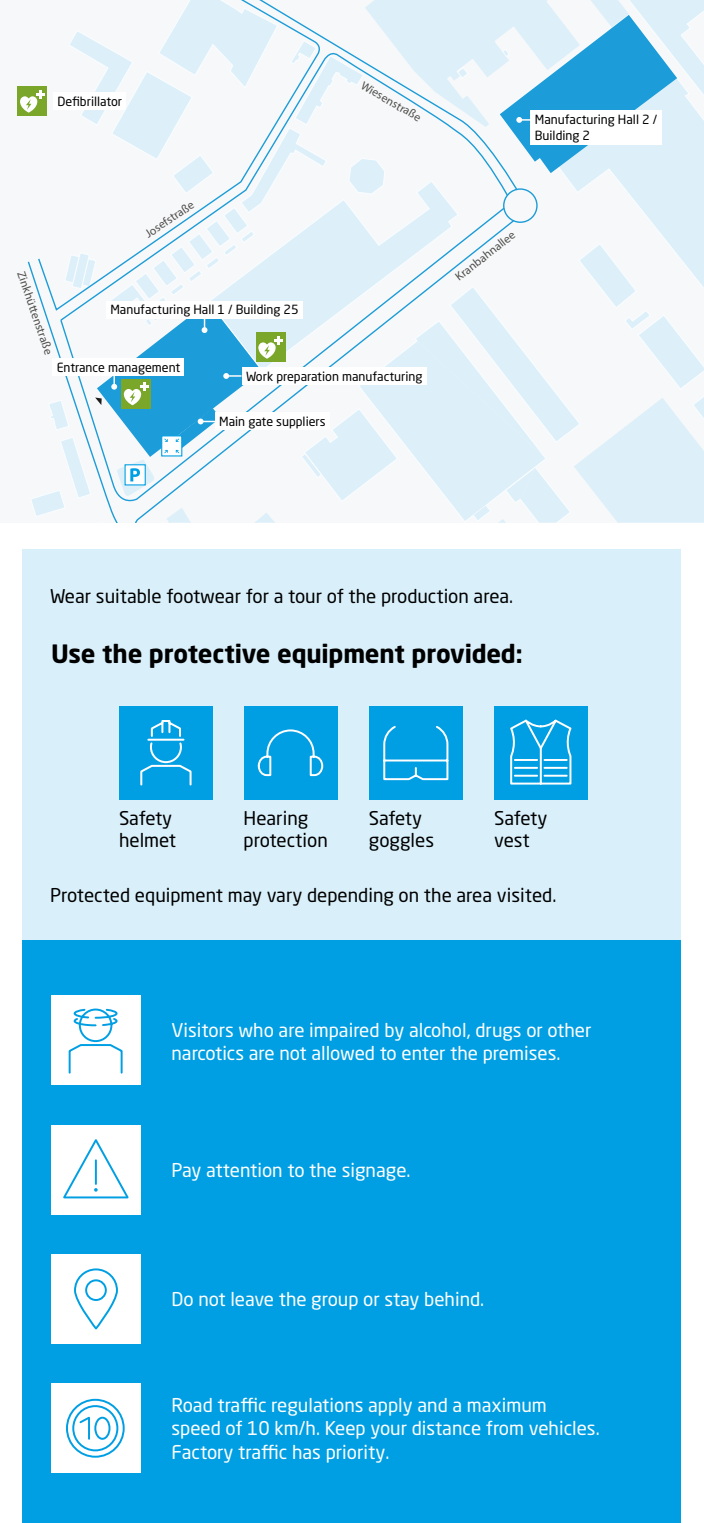
<style>
.page{position:relative;width:704px;height:1523px;background:#fff}
.page>*{position:absolute;margin:0;border:0;box-sizing:border-box;transform-origin:0 0}
.t1{font:700 25px "Neo Sans Pro";letter-spacing:-.01em;color:#000}
.t2{font:18.75px/23.1px "Neo Sans Pro";color:#fff}
.t3{font:18.75px/21.8px "Neo Sans Pro";color:#000}
.t4{font:12.5px/16.2px "Neo Sans Pro";color:#000}
.t5{font:11.88px "Myriad Pro";color:#4d4d4c}
</style>
<div class="page">
<div style="left:0;top:0;width:703px;height:523px;background:#f7f8f9"></div>
<div style="left:18px;top:87px;width:29px;height:29px;background:#7aa62a"></div>
<svg style="left:20px;top:0;width:683px;height:523px"></svg>
<div style="left:22px;top:549px;width:659px;height:491px;background:#d9f0fb"></div>
<div style="left:243px;top:706px;width:94px;height:93px;background:#009fe3"></div>
<svg style="left:257px;top:729px;width:67px;height:48px"></svg>
<div style="left:368px;top:706px;width:94px;height:93px;background:#009fe3"></div>
<svg style="left:383px;top:726px;width:66px;height:55px"></svg>
<div style="left:493px;top:706px;width:94px;height:93px;background:#009fe3"></div>
<svg style="left:510px;top:719px;width:62px;height:66px"></svg>
<div style="left:22px;top:940px;width:659px;height:582px;background:#009fe3"></div>
<div style="left:51px;top:995px;width:90px;height:90px;background:#fff"></div>
<svg style="left:68px;top:1008px;width:55px;height:66px"></svg>
<div style="left:51px;top:1125px;width:90px;height:89px;background:#fff"></div>
<svg style="left:63px;top:1139px;width:66px;height:60px"></svg>
<div style="left:51px;top:1254px;width:90px;height:89px;background:#fff"></div>
<svg style="left:74px;top:1268px;width:44px;height:62px"></svg>
<div style="left:51px;top:1383px;width:90px;height:89px;background:#fff"></div>
<svg style="left:66px;top:1398px;width:59px;height:60px"></svg>
<div style="left:119px;top:706px;width:94px;height:93px;background:#009fe3"></div>
<svg style="left:140px;top:720px;width:52px;height:66px"></svg>
<p class="t4" style="left:57px;top:93px;width:66px">Defibrillator</p>
<p class="t5" style="left:142px;top:229px;width:58px;rotate:-34deg">Josefstraße</p>
<p class="t5" style="left:28px;top:269px;width:88px;rotate:71deg">Zinkhüttenstraße</p>
<p class="t4" style="left:110px;top:301px;width:190px">Manufacturing Hall 1 / Building 25</p>
<p class="t5" style="left:365px;top:78px;width:69px;rotate:30deg">Wiesenstraße</p>
<p class="t4" style="left:57px;top:359px;width:125px">Entrance management</p>
<p class="t4" style="left:246px;top:368px;width:178px">Work preparation manufacturing</p>
<p class="t4" style="left:219px;top:413px;width:108px">Main gate suppliers</p>
<p class="t4" style="left:534px;top:111px;width:124px">Manufacturing Hall 2 /<br>Building 2</p>
<p class="t5" style="left:452px;top:272px;width:74px;rotate:-38deg">Kranbahnallee</p>
<p class="t3" style="left:50px;top:585px;width:464px">Wear suitable footwear for a tour of the production area.</p>
<h1 class="t1" style="left:51px;top:637px;width:472px">Use the protective equipment provided:</h1>
<p class="t3" style="left:119px;top:807px;width:59px">Safety helmet</p>
<p class="t3" style="left:243px;top:807px;width:86px">Hearing protection</p>
<p class="t3" style="left:368px;top:807px;width:67px">Safety goggles</p>
<p class="t3" style="left:493px;top:807px;width:55px">Safety vest</p>
<p class="t3" style="left:50px;top:883px;width:507px">Protected equipment may vary depending on the area visited.</p>
<p class="t2" style="left:171px;top:1018px;width:421px">Visitors who are impaired by alcohol, drugs or other narcotics are not allowed to enter the premises.</p>
<p class="t2" style="left:171px;top:1158px;width:240px">Pay attention to the signage.</p>
<p class="t2" style="left:171px;top:1287px;width:314px">Do not leave the group or stay behind.</p>
<p class="t2" style="left:171px;top:1393px;width:429px">Road traffic regulations apply and a maximum speed of 10 km/h. Keep your distance from vehicles.<br>Factory traffic has priority.</p>
</div>
